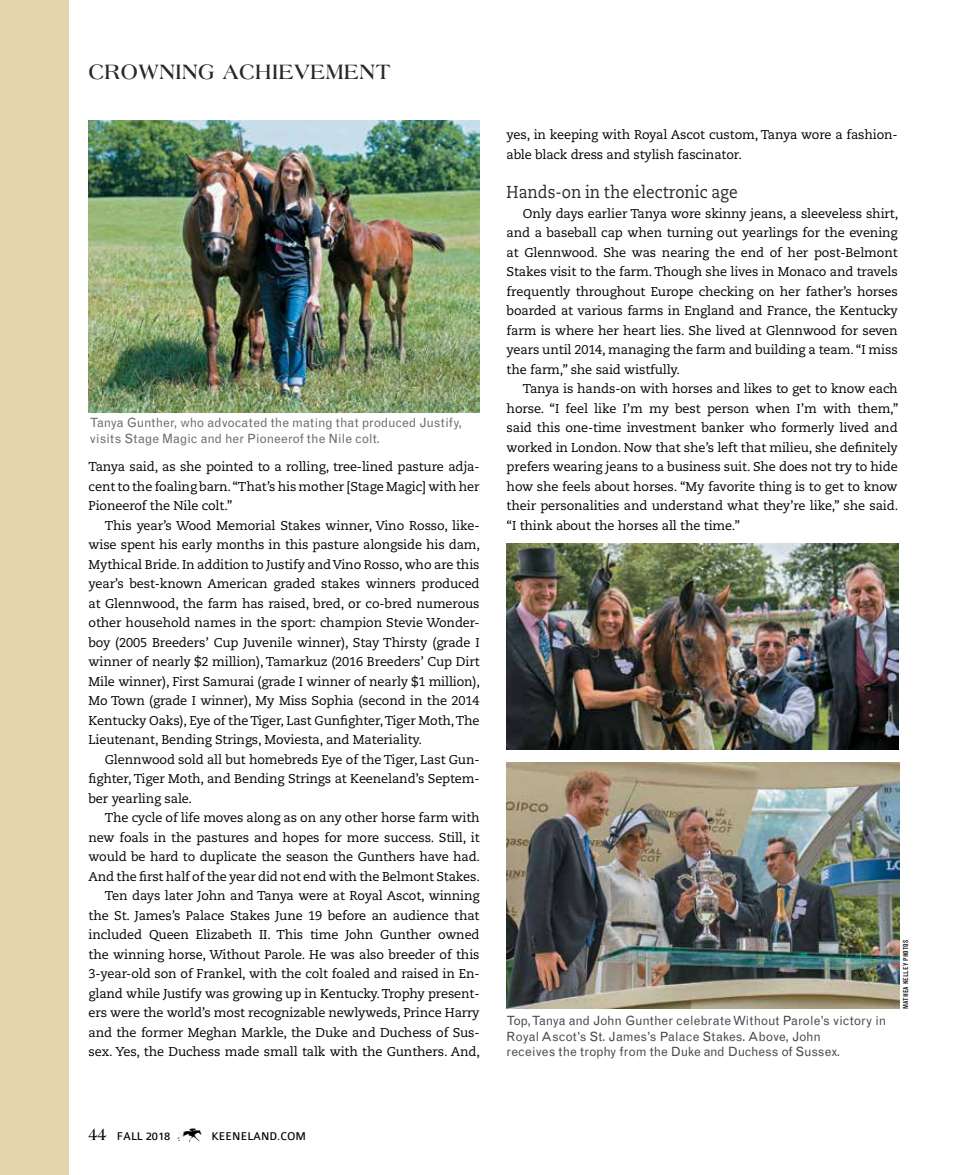
<style>
.page{position:relative;width:972px;height:1175px;background:#fff}
.page>*{position:absolute;margin:0;border:0;box-sizing:border-box;transform-origin:0 0}
.t1{font:27px "Keen DB";color:#000}
.t2{font:700 22.35px "Americana Std";letter-spacing:.03em;color:#292829;scale:.91 1}
.t3{font:17.25px "Caecilia LT Std";color:#292829;scale:.9 1}
.t4{font:12.75px/19.5px "Caecilia LT Std";letter-spacing:-.01em;color:#000;text-align:justify}
.t5{font:12.75px/15.3px "Grotesque MT Std";letter-spacing:-.01em;color:#4d4d4d}
.t6{font:12.75px/15.3px "Grotesque MT Std";color:#6d6e71}
.t7{font:12px "Colaborate";color:#000}
.t8{font:condensed 6.75px "Grotesque MT Std";letter-spacing:.01em;color:#000;scale:1.11 1}
.s1{font-family:"Americana Std";font-weight:700;font-size:18.15px}
</style>
<div class="page">
<div style="left:0;top:0;width:69px;height:1174px;background:#e3d5ad"></div>
<img style="left:89px;top:120px;width:391px;height:292px">
<img style="left:507px;top:544px;width:392px;height:205px">
<img style="left:507px;top:762px;width:392px;height:246px">
<h2 class="t2" style="left:89px;top:59px;width:333px">CROWNING ACHIEVEMENT</h2>
<p class="t6" style="left:90px;top:415px;width:374px">Tanya Gunther, who advocated the mating that produced Justify, visits Stage Magic and her Pioneerof the Nile colt.</p>
<p class="t4" style="left:89px;top:457px;width:393px">Tanya said, as she pointed to a rolling, tree-lined pasture adja&shy;cent to the foaling barn. “That’s his mother [Stage Magic] with her Pioneerof the Nile colt.”</p>
<p class="t4" style="left:89px;top:516px;width:393px;text-indent:16px">This year’s Wood Memorial Stakes winner, Vino Rosso, like&shy;wise spent his early months in this pasture alongside his dam, Mythical Bride. In addition to Justify and Vino Rosso, who are this year’s best-known American graded stakes winners produced at Glennwood, the farm has raised, bred, or co-bred numerous other household names in the sport: champion Stevie Wonder&shy;boy (2005 Breeders’ Cup Juvenile winner), Stay Thirsty (grade I winner of nearly $2 million), Tamarkuz (2016 Breeders’ Cup Dirt Mile winner), First Samurai (grade I winner of nearly $1 million), Mo Town (grade I winner), My Miss Sophia (second in the 2014<br>Kentucky Oaks), Eye of the Tiger, Last Gunfighter, Tiger Moth, The Lieutenant, Bending Strings, Moviesta, and Materiality.</p>
<p class="t4" style="left:89px;top:749px;width:393px;text-indent:16px">Glennwood sold all but homebreds Eye of the Tiger, Last Gun&shy;fighter, Tiger Moth, and Bending Strings at Keeneland’s Septem&shy;ber yearling sale.</p>
<p class="t4" style="left:89px;top:808px;width:393px;text-align:right">The cycle of life moves along as on any other horse farm with new foals in the pastures and hopes for more success. Still, it would be hard to duplicate the season the Gunthers have had.<br>And the first half of the year did not end with the Belmont Stakes.<br>Ten days later John and Tanya were at Royal Ascot, winning the St. James’s Palace Stakes June 19 before an audience that included Queen Elizabeth II. This time John Gunther owned the winning horse, Without Parole. He was also breeder of this 3-year-old son of Frankel, with the colt foaled and raised in En&shy;gland while Justify was growing up in Kentucky. Trophy present&shy;ers were the world’s most recognizable newlyweds, Prince Harry and the former Meghan Markle, the Duke and Duchess of Sus&shy;sex. Yes, the Duchess made small talk with the Gunthers. And,</p>
<p class="t4" style="left:507px;top:125px;width:393px">yes, in keeping with Royal Ascot custom, Tanya wore a fashion&shy;able black dress and stylish fascinator.</p>
<h3 class="t3" style="left:507px;top:182px;width:258px">Hands-on in the electronic age</h3>
<p class="t4" style="left:507px;top:204px;width:393px;text-indent:16px">Only days earlier Tanya wore skinny jeans, a sleeveless shirt, and a baseball cap when turning out yearlings for the evening at Glennwood. She was nearing the end of her post-Belmont Stakes visit to the farm. Though she lives in Monaco and travels frequently throughout Europe checking on her father’s horses boarded at various farms in England and France, the Kentucky farm is where her heart lies. She lived at Glennwood for seven years until 2014, managing the farm and building a team. “I miss the farm,” she said wistfully.</p>
<p class="t4" style="left:507px;top:379px;width:393px;text-indent:16px">Tanya is hands-on with horses and likes to get to know each horse. “I feel like I’m my best person when I’m with them,” said this one-time investment banker who formerly lived and worked in London. Now that she’s left that milieu, she definitely prefers wearing jeans to a business suit. She does not try to hide how she feels about horses. “My favorite thing is to get to know their personalities and understand what they’re like,” she said. “I think about the horses all the time.”</p>
<p class="t5" style="left:507px;top:1013px;width:381px">Top, Tanya and John Gunther celebrate Without Parole’s victory in<br>Royal Ascot’s St. James’s Palace Stakes. Above, John<br>receives the trophy from the Duke and Duchess of Sussex.</p>
<p class="t8" style="left:902px;top:1008px;width:63px;rotate:-90deg">MATHEA KELLEY PHOTOS</p>
<p class="t7" style="left:89px;top:1130px;width:83px"><span class="s1">44</span> FALL 2018</p>
<h1 class="t1" style="left:177px;top:1121px;width:28px">K</h1>
<p class="t7" style="left:211px;top:1130px;width:96px">KEENELAND.COM</p>
</div>
